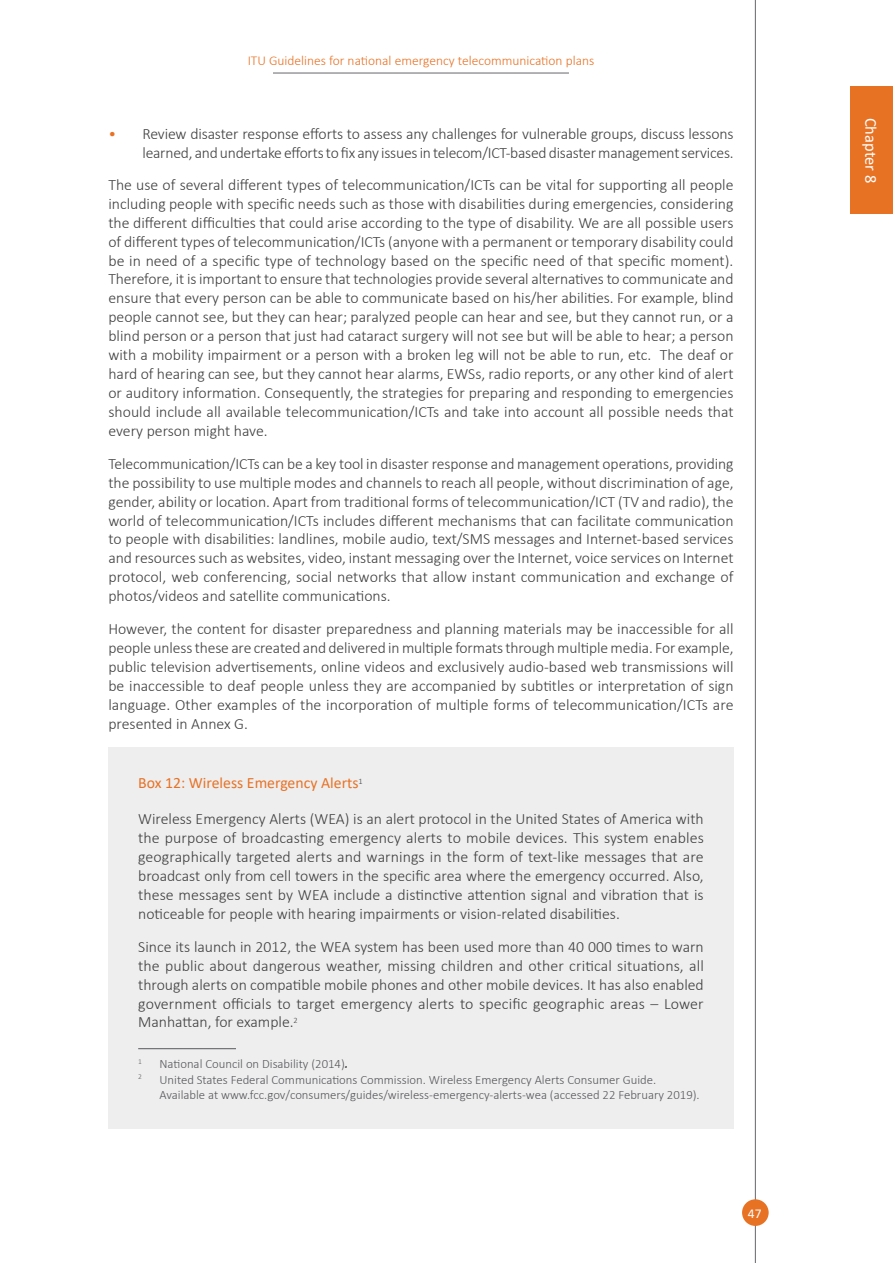
<style>
.page{position:relative;width:893px;height:1263px;background:#fff}
.page>*{position:absolute;margin:0;border:0;box-sizing:border-box;transform-origin:0 0}
.t1{font:16.5px "Calibri";color:#fff}
.Bullet_list_1{font:300 15.75px/18.9px "Calibri";letter-spacing:-.01em;color:#3e3e3f;text-align:justify}
.Box_title{font:15.75px "Calibri";color:#e87224}
.t2{font:300 13.5px "Calibri";color:#e87224}
.t3{font:13.5px "Calibri";color:#fff}
.Footnote_Text{font:300 12.75px/15.3px "Calibri";color:#57585a}
.Footnote_Text-2{font:300 7.5px "Calibri";color:#57585a}
.s1{color:#e87224}
.s2{font-weight:700;font-style:italic}
</style>
<div class="page">
<hr style="left:755px;top:0;width:1px;height:1263px;background:#67676a">
<hr style="left:273px;top:73px;width:296px;height:1px;background:#67676a">
<div style="left:742px;top:1199px;width:27px;height:27px;background:#e87224;border-radius:50%"></div>
<div style="left:108px;top:747px;width:625px;height:381px;background:#eeeeef"></div>
<hr style="left:138px;top:1048px;width:98px;height:1px;background:#57585a">
<div style="left:850px;top:86px;width:43px;height:128px;background:#e87224"></div>
<p class="t2" style="left:248px;top:52px;width:348px">ITU Guidelines for national emergency telecommunication plans</p>
<p class="Bullet_list_1" style="left:108px;top:125px;width:627px;text-align:right"><span class="s1">•</span> Review disaster response efforts to assess any challenges for vulnerable groups, discuss lessons learned, and undertake efforts to fix any issues in telecom/ICT-based disaster management services.</p>
<p class="Bullet_list_1" style="left:108px;top:175px;width:627px">The use of several different types of telecommunication/ICTs can be vital for supporting all people including people with specific needs such as those with disabilities during emergencies, considering the different difficulties that could arise according to the type of disability. We are all possible users of different types of telecommunication/ICTs (anyone with a permanent or temporary disability could be in need of a specific type of technology based on the specific need of that specific moment).<br>Therefore, it is important to ensure that technologies provide several alternatives to communicate and ensure that every person can be able to communicate based on his/her abilities. For example, blind people cannot see, but they can hear; paralyzed people can hear and see, but they cannot run, or a blind person or a person that just had cataract surgery will not see but will be able to hear; a person with a mobility impairment or a person with a broken leg will not be able to run, etc. The deaf or hard of hearing can see, but they cannot hear alarms, EWSs, radio reports, or any other kind of alert or auditory information. Consequently, the strategies for preparing and responding to emergencies should include all available telecommunication/ICTs and take into account all possible needs that every person might have.</p>
<p class="Bullet_list_1" style="left:108px;top:454px;width:627px">Telecommunication/ICTs can be a key tool in disaster response and management operations, providing the possibility to use multiple modes and channels to reach all people, without discrimination of age, gender, ability or location. Apart from traditional forms of telecommunication/ICT (TV and radio), the world of telecommunication/ICTs includes different mechanisms that can facilitate communication to people with disabilities: landlines, mobile audio, text/SMS messages and Internet-based services and resources such as websites, video, instant messaging over the Internet, voice services on Internet protocol, web conferencing, social networks that allow instant communication and exchange of photos/videos and satellite communications.</p>
<p class="Bullet_list_1" style="left:108px;top:619px;width:627px">However, the content for disaster preparedness and planning materials may be inaccessible for all people unless these are created and delivered in multiple formats through multiple media. For example, public television advertisements, online videos and exclusively audio-based web transmissions will be inaccessible to deaf people unless they are accompanied by subtitles or interpretation of sign language. Other examples of the incorporation of multiple forms of telecommunication/ICTs are presented in Annex G.</p>
<p class="Box_title" style="left:138px;top:772px;width:226px">Box 12: Wireless Emergency Alerts<sup>1</sup></p>
<p class="Bullet_list_1" style="left:138px;top:809px;width:567px">Wireless Emergency Alerts (WEA) is an alert protocol in the United States of America with the purpose of broadcasting emergency alerts to mobile devices. This system enables geographically targeted alerts and warnings in the form of text-like messages that are broadcast only from cell towers in the specific area where the emergency occurred. Also, these messages sent by WEA include a distinctive attention signal and vibration that is noticeable for people with hearing impairments or vision-related disabilities.</p>
<p class="Bullet_list_1" style="left:138px;top:937px;width:567px">Since its launch in 2012, the WEA system has been used more than 40 000 times to warn the public about dangerous weather, missing children and other critical situations, all through alerts on compatible mobile phones and other mobile devices. It has also enabled government officials to target emergency alerts to specific geographic areas – Lower Manhattan, for example.<sup>2</sup></p>
<p class="Footnote_Text-2" style="left:138px;top:1057px;width:5px">1</p>
<p class="Footnote_Text" style="left:159px;top:1056px;width:190px">National Council on Disability (2014)<span class="s2">.</span></p>
<p class="Footnote_Text-2" style="left:138px;top:1072px;width:5px">2</p>
<p class="Footnote_Text" style="left:159px;top:1071px;width:542px">United States Federal Communications Commission. Wireless Emergency Alerts Consumer Guide.<br>Available at www.fcc.gov/consumers/guides/wireless-emergency-alerts-wea (accessed 22 February 2019).</p>
<p class="t3" style="left:748px;top:1204px;width:15px">47</p>
<p class="t1" style="left:882px;top:118px;width:67px;rotate:90deg">Chapter 8</p>
</div>
